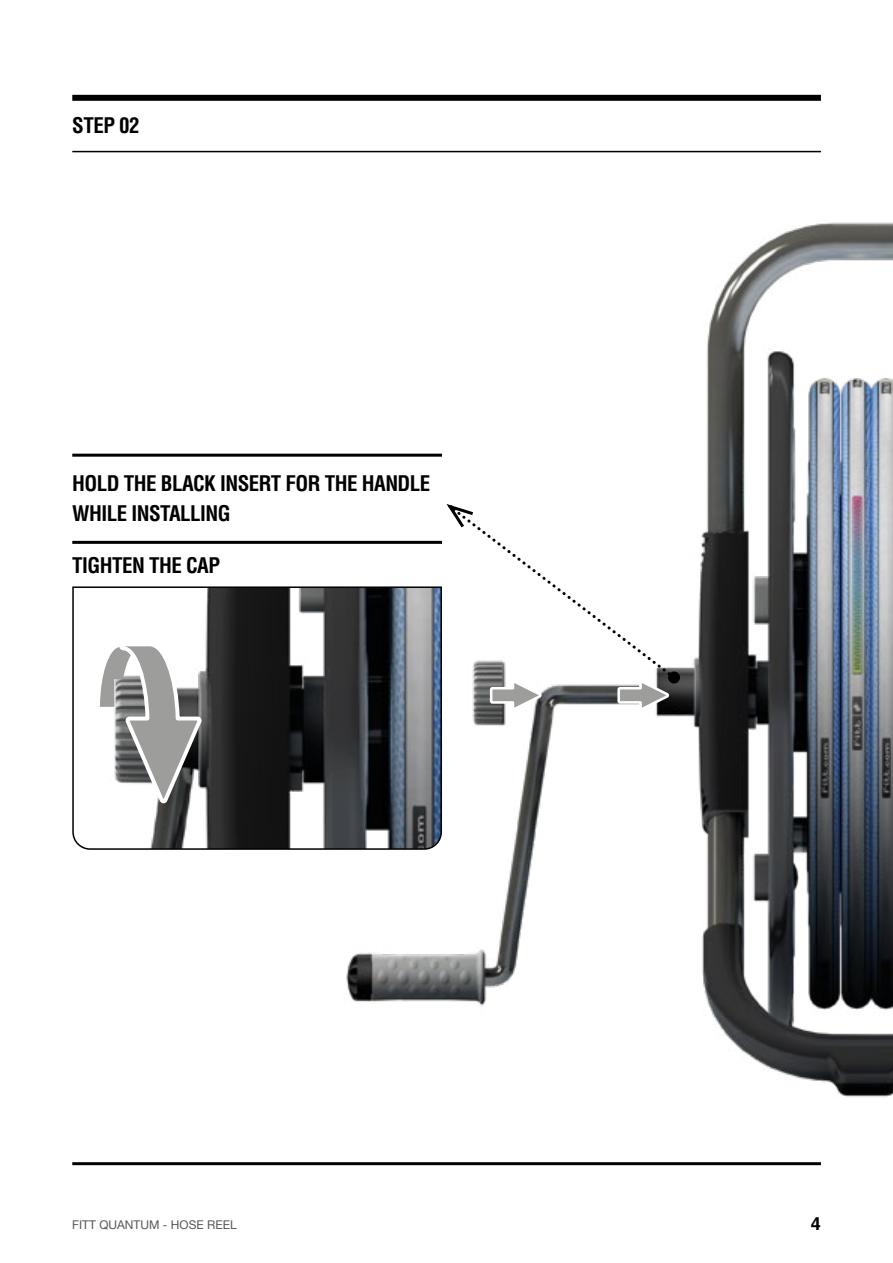
<style>
.page{position:relative;width:893px;height:1263px;background:#fff}
.page>*{position:absolute;margin:0;border:0;box-sizing:border-box;transform-origin:0 0}
.t1{font:700 condensed 21px/30px "Helvetica LT Std";letter-spacing:-.025em;color:#000}
.t2{font:700 18px "Helvetica LT Std";color:#000}
.t3{font:12px "Helvetica Neue";color:#575756}
</style>
<div class="page">
<div style="left:72px;top:95px;width:749px;height:6px;background:#000"></div>
<hr style="left:72px;top:151px;width:749px;height:1px;background:#000">
<hr style="left:72px;top:541px;width:370px;height:3px;background:#000">
<hr style="left:72px;top:454px;width:370px;height:3px;background:#000">
<hr style="left:72px;top:1162px;width:749px;height:3px;background:#000">
<img style="left:294px;top:222px;width:599px;height:876px">
<svg style="left:72px;top:586px;width:371px;height:264px"></svg>
<svg style="left:100px;top:640px;width:105px;height:166px"></svg>
<div style="left:668px;top:671px;width:12px;height:12px;background:#000;border-radius:50%"></div>
<svg style="left:443px;top:501px;width:232px;height:211px"></svg>
<p class="t1" style="left:72px;top:110px;width:69px">STEP 02</p>
<p class="t1" style="left:72px;top:468px;width:360px">HOLD THE BLACK INSERT FOR THE HANDLE<br>WHILE INSTALLING</p>
<p class="t1" style="left:72px;top:550px;width:149px">TIGHTEN THE CAP</p>
<p class="t3" style="left:72px;top:1216px;width:166px">FITT QUANTUM - HOSE REEL</p>
<p class="t2" style="left:811px;top:1212px;width:12px">4</p>
</div>
